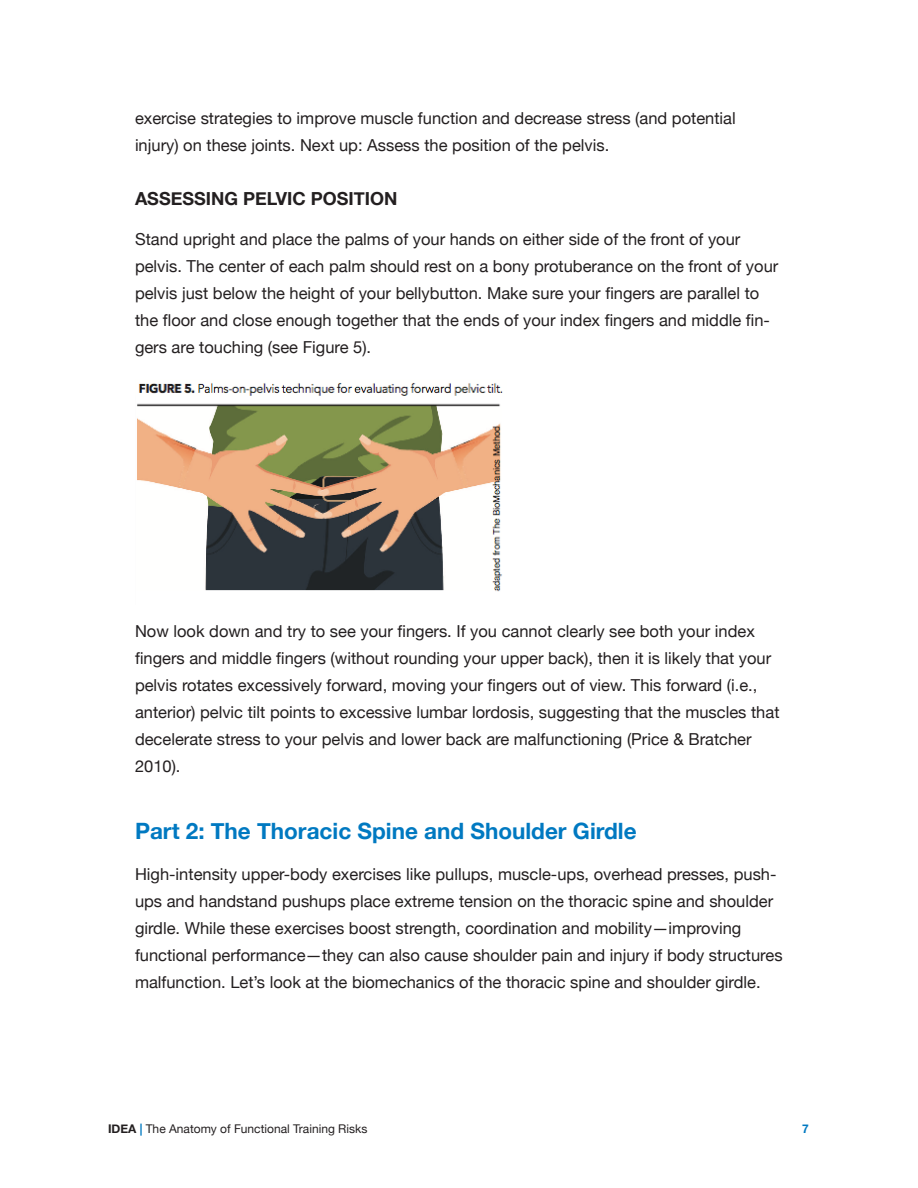
<style>
.page{position:relative;width:918px;height:1188px;background:#fff}
.page>*{position:absolute;margin:0;border:0;box-sizing:border-box;transform-origin:0 0}
.Subhead{font:700 22.5px "Helvetica Neue";color:#0079c1}
.t1{font:700 18px "Helvetica Neue";color:#231f20}
.t2{font:16.5px/27px "Helvetica Neue";color:#231f20}
.t3{font:12px "Helvetica Neue";color:#231f20}
.t4{font:700 12px "Helvetica Neue";color:#0079c1}
.s1{font-weight:700}
.s2{font-weight:700;color:#0079c1}
</style>
<div class="page">
<img style="left:137px;top:383px;width:366px;height:209px">
<p class="t2" style="left:135px;top:105px;width:602px">exercise strategies to improve muscle function and decrease stress (and potential injury) on these joints. Next up: Assess the position of the pelvis.</p>
<p class="t1" style="left:135px;top:184px;width:264px">ASSESSING PELVIC POSITION</p>
<p class="t2" style="left:135px;top:227px;width:645px">Stand upright and place the palms of your hands on either side of the front of your pelvis. The center of each palm should rest on a bony protuberance on the front of your pelvis just below the height of your bellybutton. Make sure your fingers are parallel to the floor and close enough together that the ends of your index fingers and middle fin&shy;gers are touching (see Figure 5).</p>
<p class="t2" style="left:135px;top:618px;width:646px">Now look down and try to see your fingers. If you cannot clearly see both your index fingers and middle fingers (without rounding your upper back), then it is likely that your pelvis rotates excessively forward, moving your fingers out of view. This forward (i.e., anterior) pelvic tilt points to excessive lumbar lordosis, suggesting that the muscles that decelerate stress to your pelvis and lower back are malfunctioning (Price &amp; Bratcher 2010).</p>
<p class="Subhead" style="left:135px;top:814px;width:503px">Part 2: The Thoracic Spine and Shoulder Girdle</p>
<p class="t2" style="left:135px;top:861px;width:649px">High-intensity upper-body exercises like pullups, muscle-ups, overhead presses, push&shy;ups and handstand pushups place extreme tension on the thoracic spine and shoulder girdle. While these exercises boost strength, coordination and mobility—improving functional performance—they can also cause shoulder pain and injury if body structures malfunction. Let’s look at the biomechanics of the thoracic spine and shoulder girdle.</p>
<p class="t3" style="left:108px;top:1120px;width:261px"><span class="s1">IDEA</span> <span class="s2">|</span> The Anatomy of Functional Training Risks</p>
<p class="t4" style="left:802px;top:1119px;width:8px">7</p>
</div>
